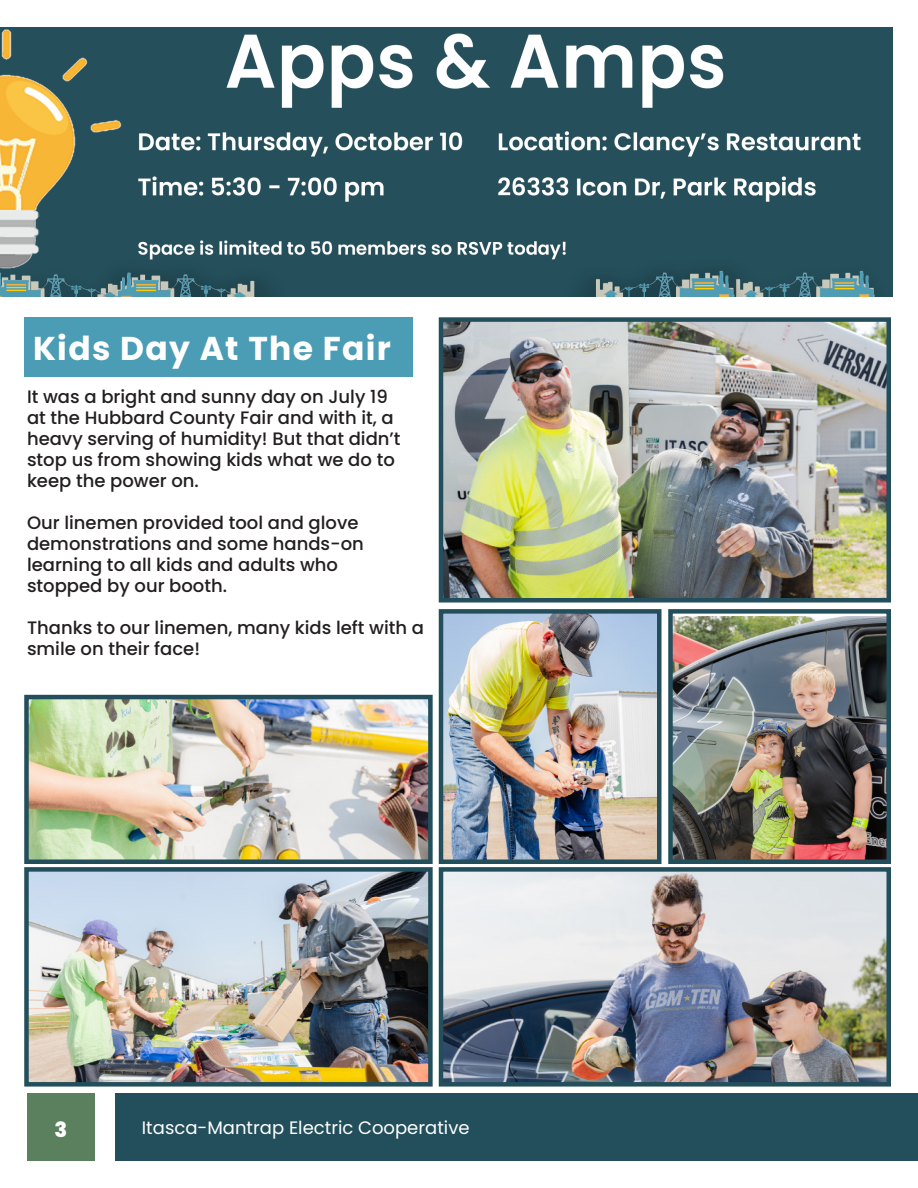
<style>
.page{position:relative;width:918px;height:1188px;background:#fff}
.page>*{position:absolute;margin:0;border:0;box-sizing:border-box;transform-origin:0 0}
.t1{font:700 33px "Poppins";letter-spacing:.04em;color:#fff}
.t2{font:800 21px "Poppins";color:#fff}
.t3{font:500 18px/21px "Poppins";color:#231f20}
.t4{font:18px "Poppins";color:#fff}
</style>
<div class="page">
<div style="left:115px;top:1093px;width:803px;height:68px;background:#224f5b"></div>
<div style="left:27px;top:1093px;width:68px;height:68px;background:#5b805e"></div>
<img style="left:29px;top:872px;width:399px;height:210px">
<div style="left:24px;top:867px;width:409px;height:220px;border:4px solid #224f5b"></div>
<img style="left:444px;top:614px;width:213px;height:245px">
<div style="left:439px;top:609px;width:223px;height:255px;border:4px solid #224f5b"></div>
<img style="left:673px;top:617px;width:213px;height:242px">
<div style="left:668px;top:609px;width:223px;height:255px;border:4px solid #224f5b"></div>
<img style="left:444px;top:322px;width:442px;height:276px">
<div style="left:439px;top:317px;width:452px;height:286px;border:4px solid #224f5b"></div>
<div style="left:24px;top:317px;width:389px;height:60px;background:#4b9cb5"></div>
<img style="left:29px;top:700px;width:399px;height:159px">
<div style="left:24px;top:695px;width:409px;height:169px;border:4px solid #224f5b"></div>
<img style="left:0;top:27px;width:892px;height:270px">
<img style="left:444px;top:872px;width:442px;height:210px">
<div style="left:439px;top:867px;width:452px;height:220px;border:4px solid #224f5b"></div>
<p class="t1" style="left:33px;top:329px;width:359px">Kids Day At The Fair</p>
<p class="t3" style="left:27px;top:386px;width:375px">It was a bright and sunny day on July 19 at the Hubbard County Fair and with it, a heavy serving of humidity! But that didn’t stop us from showing kids what we do to keep the power on.</p>
<p class="t3" style="left:27px;top:512px;width:338px">Our linemen provided tool and glove demonstrations and some hands-on</p>
<p class="t3" style="left:27px;top:554px;width:313px">learning to all kids and adults who</p>
<p class="t3" style="left:27px;top:575px;width:202px">stopped by our booth.</p>
<p class="t3" style="left:27px;top:617px;width:399px">Thanks to our linemen, many kids left with a smile on their face!</p>
<p class="t2" style="left:55px;top:1118px;width:14px">3</p>
<p class="t4" style="left:142px;top:1118px;width:329px">Itasca-Mantrap Electric Cooperative</p>
</div>
